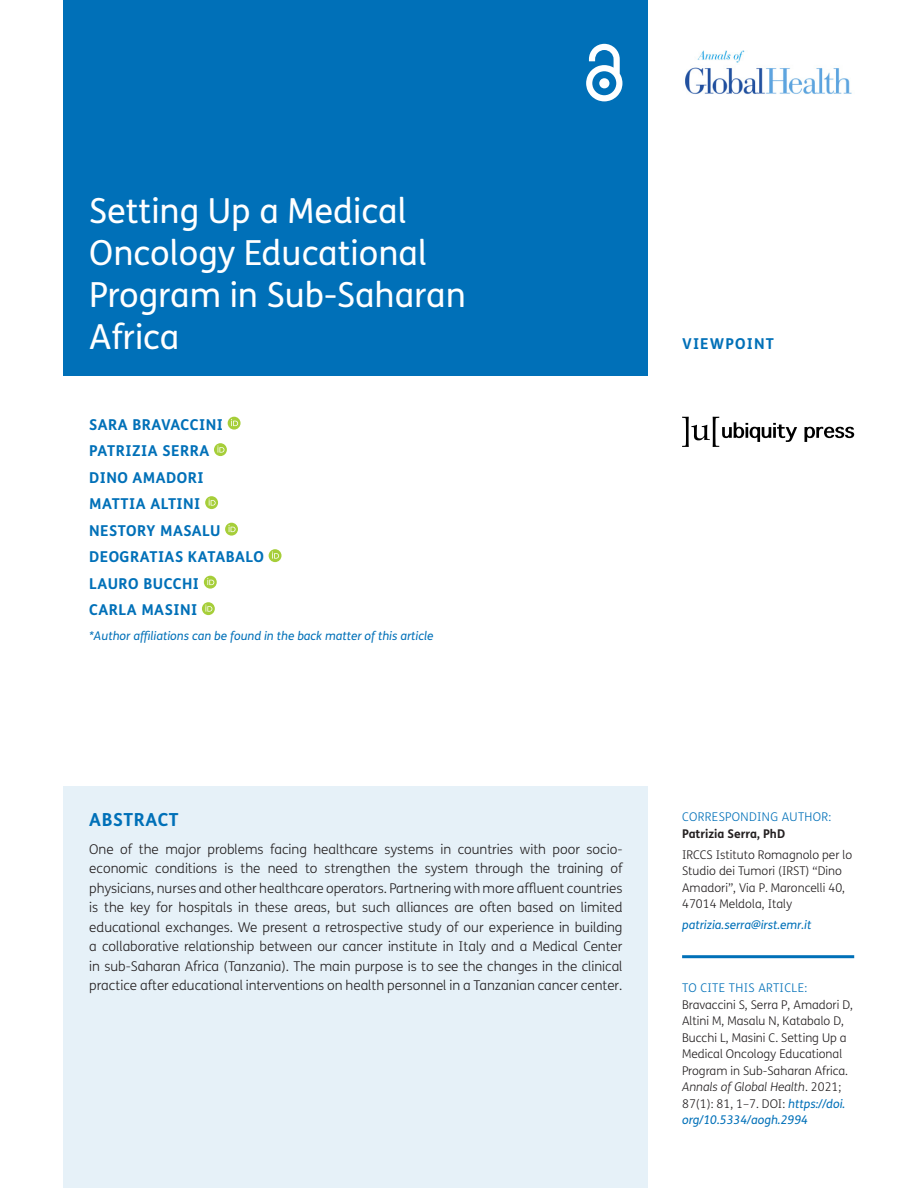
<style>
.page{position:relative;width:918px;height:1188px;background:#fff}
.page>*{position:absolute;margin:0;border:0;box-sizing:border-box;transform-origin:0 0}
.Article_Title{font:34.5px/42px "FS Me";color:#fff}
.t1{font:700 18px "FS Me";letter-spacing:.03em;color:#0070b8}
.Cover_Authors{font:700 15px "FS Me";letter-spacing:.03em;color:#0070b8}
.Article_Type{font:700 15px "FS Me";letter-spacing:.075em;color:#0070b8}
.Abstract_Copy{font:300 13.5px/19.5px "FS Me";color:#231f20;text-align:justify}
.Meta{font:300 12px/16.5px "FS Me";color:#231f20}
.Meta-2{font:italic 12px "FS Me";color:#0070b8}
.Meta_Titles{font:300 12px "FS Me";letter-spacing:.03em;color:#0070b8}
.Meta_Titles_-_Rule{font:300 12px "FS Me";letter-spacing:.03em;color:#0070b8}
.Meta-3{font:700 12px "FS Me";color:#231f20}
.s1{font-style:italic}
.s2{font-weight:400;font-style:italic;color:#0070b8}
</style>
<div class="page">
<div style="left:64px;top:0;width:584px;height:376px;background:#0070b8"></div>
<svg style="left:586px;top:44px;width:36px;height:57px"></svg>
<svg style="left:804px;top:427px;width:50px;height:15px"></svg>
<svg style="left:682px;top:417px;width:115px;height:30px"></svg>
<img style="left:685px;top:51px;width:167px;height:43px">
<hr style="left:682px;top:955px;width:172px;height:3px;background:#0070b8">
<div style="left:64px;top:787px;width:584px;height:401px;background:#e6f1f8"></div>
<svg style="left:228px;top:417px;width:13px;height:13px"></svg>
<svg style="left:231px;top:419px;width:7px;height:7px"></svg>
<svg style="left:214px;top:443px;width:13px;height:13px"></svg>
<svg style="left:217px;top:446px;width:7px;height:7px"></svg>
<svg style="left:205px;top:496px;width:13px;height:13px"></svg>
<svg style="left:209px;top:499px;width:7px;height:7px"></svg>
<svg style="left:225px;top:523px;width:13px;height:13px"></svg>
<svg style="left:229px;top:525px;width:7px;height:7px"></svg>
<svg style="left:269px;top:549px;width:13px;height:13px"></svg>
<svg style="left:272px;top:552px;width:7px;height:7px"></svg>
<svg style="left:204px;top:576px;width:13px;height:13px"></svg>
<svg style="left:207px;top:578px;width:7px;height:7px"></svg>
<svg style="left:202px;top:602px;width:13px;height:13px"></svg>
<svg style="left:205px;top:605px;width:7px;height:7px"></svg>
<p class="Article_Title" style="left:89px;top:190px;width:378px">Setting Up a Medical<br>Oncology Educational<br>Program in Sub-Saharan<br>Africa</p>
<p class="Cover_Authors" style="left:89px;top:415px;width:135px">SARA BRAVACCINI</p>
<p class="Cover_Authors" style="left:89px;top:441px;width:122px">PATRIZIA SERRA</p>
<p class="Cover_Authors" style="left:89px;top:468px;width:116px">DINO AMADORI</p>
<p class="Cover_Authors" style="left:89px;top:494px;width:113px">MATTIA ALTINI</p>
<p class="Cover_Authors" style="left:89px;top:521px;width:133px">NESTORY MASALU</p>
<p class="Cover_Authors" style="left:89px;top:547px;width:176px">DEOGRATIAS KATABALO</p>
<p class="Cover_Authors" style="left:89px;top:574px;width:111px">LAURO BUCCHI</p>
<p class="Cover_Authors" style="left:89px;top:600px;width:109px">CARLA MASINI</p>
<p class="Meta-2" style="left:89px;top:629px;width:346px">*Author affiliations can be found in the back matter of this article</p>
<p class="Article_Type" style="left:682px;top:334px;width:93px">VIEWPOINT</p>
<h1 class="t1" style="left:89px;top:808px;width:91px">ABSTRACT</h1>
<p class="Abstract_Copy" style="left:89px;top:840px;width:535px">One of the major problems facing healthcare systems in countries with poor socio&shy;economic conditions is the need to strengthen the system through the training of physicians, nurses and other healthcare operators. Partnering with more affluent countries is the key for hospitals in these areas, but such alliances are often based on limited educational exchanges. We present a retrospective study of our experience in building a collaborative relationship between our cancer institute in Italy and a Medical Center in sub-Saharan Africa (Tanzania). The main purpose is to see the changes in the clinical practice after educational interventions on health personnel in a Tanzanian cancer center.</p>
<p class="Meta_Titles" style="left:682px;top:810px;width:151px">CORRESPONDING AUTHOR:</p>
<p class="Meta-3" style="left:682px;top:826px;width:104px">Patrizia Serra, PhD</p>
<p class="Meta" style="left:682px;top:847px;width:172px">IRCCS Istituto Romagnolo per lo<br>Studio dei Tumori (IRST) “Dino<br>Amadori”, Via P. Maroncelli 40,<br>47014 Meldola, Italy</p>
<p class="Meta-2" style="left:682px;top:918px;width:131px">patrizia.serra@irst.emr.it</p>
<p class="Meta_Titles_-_Rule" style="left:682px;top:981px;width:127px">TO CITE THIS ARTICLE:</p>
<p class="Meta" style="left:682px;top:997px;width:172px">Bravaccini S, Serra P, Amadori D,<br>Altini M, Masalu N, Katabalo D,<br>Bucchi L, Masini C. Setting Up a<br>Medical Oncology Educational<br>Program in Sub-Saharan Africa.<br><span class="s1">Annals of Global Health</span>. 2021;<br>87(1): 81, 1–7. DOI: <span class="s2">https://doi. org/10.5334/aogh.2994</span></p>
</div>
